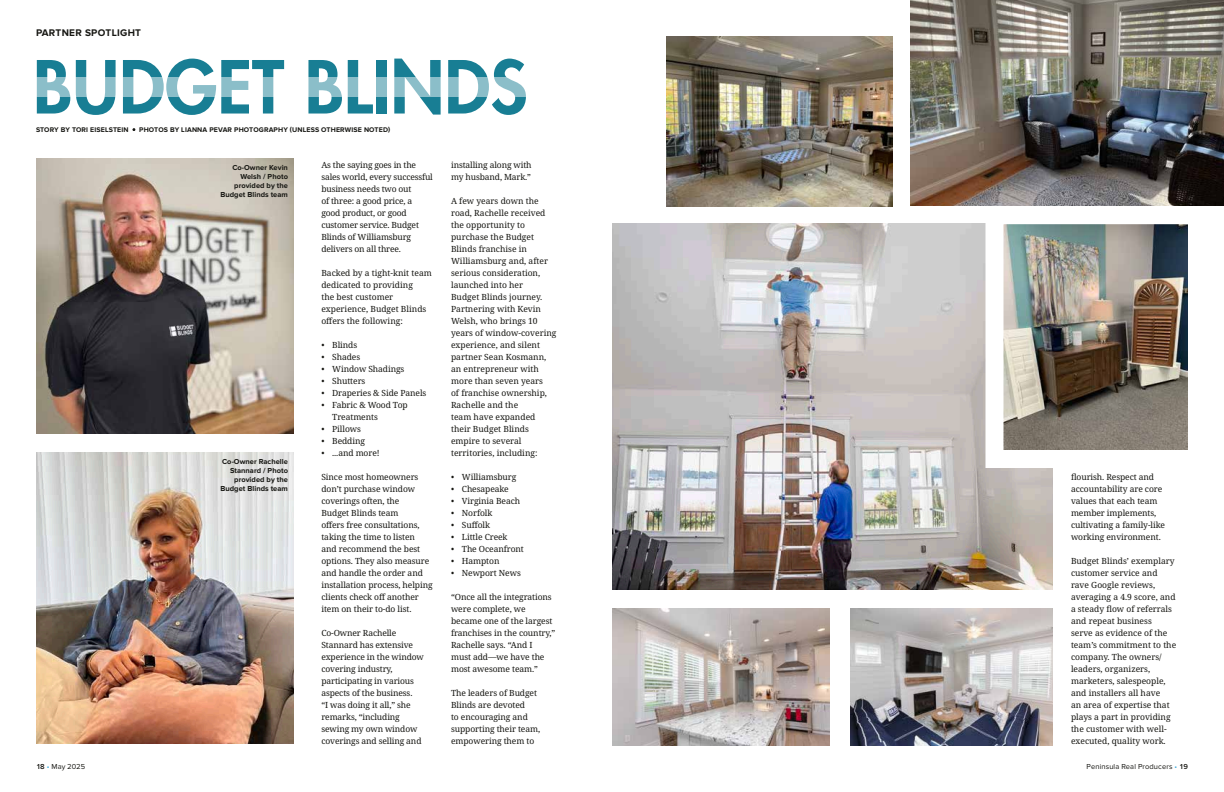
<style>
.page{position:relative;width:1224px;height:792px;background:#fff}
.page>*{position:absolute;margin:0;border:0;box-sizing:border-box;transform-origin:0 0}
.t1{font:800 71px "Futura Std";color:#187e94}
.t2{font:700 10px "Proxima Nova";letter-spacing:.03em;color:#171713}
.t3{font:8.5px/12px "Avrile Serif";letter-spacing:-.01em;color:#171713}
.t4{font:700 7.5px/9px "Proxima Nova";letter-spacing:.005em;color:#171713;text-align:right}
.t5{font:7.5px "Proxima Nova";letter-spacing:.015em;color:#171713}
.t6{font:700 7px "Proxima Nova";letter-spacing:.02em;color:#171713}
.s1{font-weight:600}
.s2{color:#31a5d9}
</style>
<div class="page">
<img style="left:612px;top:224px;width:441px;height:366px">
<img style="left:851px;top:608px;width:202px;height:138px">
<img style="left:612px;top:608px;width:217px;height:138px">
<img style="left:666px;top:37px;width:227px;height:170px">
<img style="left:976px;top:223px;width:212px;height:254px">
<img style="left:911px;top:0;width:313px;height:206px">
<img style="left:37px;top:452px;width:257px;height:292px">
<img style="left:36px;top:158px;width:258px;height:276px">
<p class="t2" style="left:36px;top:28px;width:107px">PARTNER SPOTLIGHT</p>
<h1 class="t1" style="left:33px;top:42px;width:496px">BUDGET BLINDS</h1>
<p class="t6" style="left:36px;top:126px;width:356px">STORY BY TORI EISELSTEIN • PHOTOS BY LIANNA PEVAR PHOTOGRAPHY (UNLESS OTHERWISE NOTED)</p>
<p class="t4" style="left:220px;top:163px;width:69px">Co-Owner Kevin<br>Welsh / Photo provided by the<br>Budget Blinds team</p>
<p class="t4" style="left:220px;top:457px;width:69px">Co-Owner Rachelle<br>Stannard / Photo provided by the<br>Budget Blinds team</p>
<p class="t3" style="left:321px;top:159px;width:113px">As the saying goes in the sales world, every successful business needs two out<br>of three: a good price, a good product, or good customer service. Budget<br>Blinds of Williamsburg delivers on all three.</p>
<p class="t3" style="left:321px;top:267px;width:112px">Backed by a tight-knit team dedicated to providing<br>the best customer experience, Budget Blinds offers the following:</p>
<p class="t3" style="left:321px;top:339px;width:37px">• Blinds</p>
<p class="t3" style="left:321px;top:351px;width:40px">• Shades</p>
<p class="t3" style="left:321px;top:363px;width:85px">• Window Shadings</p>
<p class="t3" style="left:321px;top:375px;width:45px">• Shutters</p>
<p class="t3" style="left:321px;top:387px;width:107px">• Draperies &amp; Side Panels</p>
<p class="t3" style="left:332px;top:399px;width:77px;text-indent:-11px">• Fabric &amp; Wood Top<br>Treatments</p>
<p class="t3" style="left:321px;top:423px;width:41px">• Pillows</p>
<p class="t3" style="left:321px;top:435px;width:45px">• Bedding</p>
<p class="t3" style="left:321px;top:447px;width:60px">• ...and more!</p>
<p class="t3" style="left:321px;top:471px;width:113px">Since most homeowners don’t purchase window coverings often, the<br>Budget Blinds team<br>offers free consultations, taking the time to listen<br>and recommend the best options. They also measure and handle the order and installation process, helping clients check off another item on their to-do list.</p>
<p class="t3" style="left:321px;top:627px;width:104px">Co-Owner Rachelle<br>Stannard has extensive experience in the window covering industry, participating in various aspects of the business.<br>“I was doing it all,” she remarks, “including sewing my own window coverings and selling and</p>
<p class="t3" style="left:451px;top:159px;width:82px">installing along with my husband, Mark.”</p>
<p class="t3" style="left:451px;top:195px;width:107px">A few years down the road, Rachelle received the opportunity to purchase the Budget<br>Blinds franchise in<br>Williamsburg and, after serious consideration, launched into her<br>Budget Blinds journey.<br>Partnering with Kevin<br>Welsh, who brings 10 years of window-covering experience, and silent partner Sean Kosmann, an entrepreneur with more than seven years<br>of franchise ownership,<br>Rachelle and the<br>team have expanded their Budget Blinds empire to several territories, including:</p>
<p class="t3" style="left:451px;top:471px;width:67px">• Williamsburg</p>
<p class="t3" style="left:451px;top:483px;width:59px">• Chesapeake</p>
<p class="t3" style="left:451px;top:495px;width:71px">• Virginia Beach</p>
<p class="t3" style="left:451px;top:507px;width:43px">• Norfolk</p>
<p class="t3" style="left:451px;top:519px;width:40px">• Suffolk</p>
<p class="t3" style="left:451px;top:531px;width:58px">• Little Creek</p>
<p class="t3" style="left:451px;top:543px;width:74px">• The Oceanfront</p>
<p class="t3" style="left:451px;top:555px;width:50px">• Hampton</p>
<p class="t3" style="left:451px;top:567px;width:71px">• Newport News</p>
<p class="t3" style="left:451px;top:591px;width:106px">“Once all the integrations were complete, we became one of the largest franchises in the country,”<br>Rachelle says. “And I<br>must add—we have the most awesome team.”</p>
<p class="t3" style="left:451px;top:687px;width:91px">The leaders of Budget<br>Blinds are devoted<br>to encouraging and supporting their team, empowering them to</p>
<p class="t3" style="left:1071px;top:471px;width:96px">flourish. Respect and accountability are core values that each team member implements, cultivating a family-like working environment.</p>
<p class="t3" style="left:1071px;top:555px;width:107px">Budget Blinds’ exemplary customer service and rave Google reviews, averaging a 4.9 score, and a steady flow of referrals and repeat business<br>serve as evidence of the team’s commitment to the company. The owners/ leaders, organizers, marketers, salespeople, and installers all have<br>an area of expertise that plays a part in providing the customer with well&shy;executed, quality work.</p>
<p class="t5" style="left:36px;top:762px;width:51px"><span class="s1">18</span> <span class="s2">•</span> May 2025</p>
<p class="t5" style="left:1087px;top:762px;width:103px">Peninsula Real Producers <span class="s2">•</span> <span class="s1">19</span></p>
</div>
